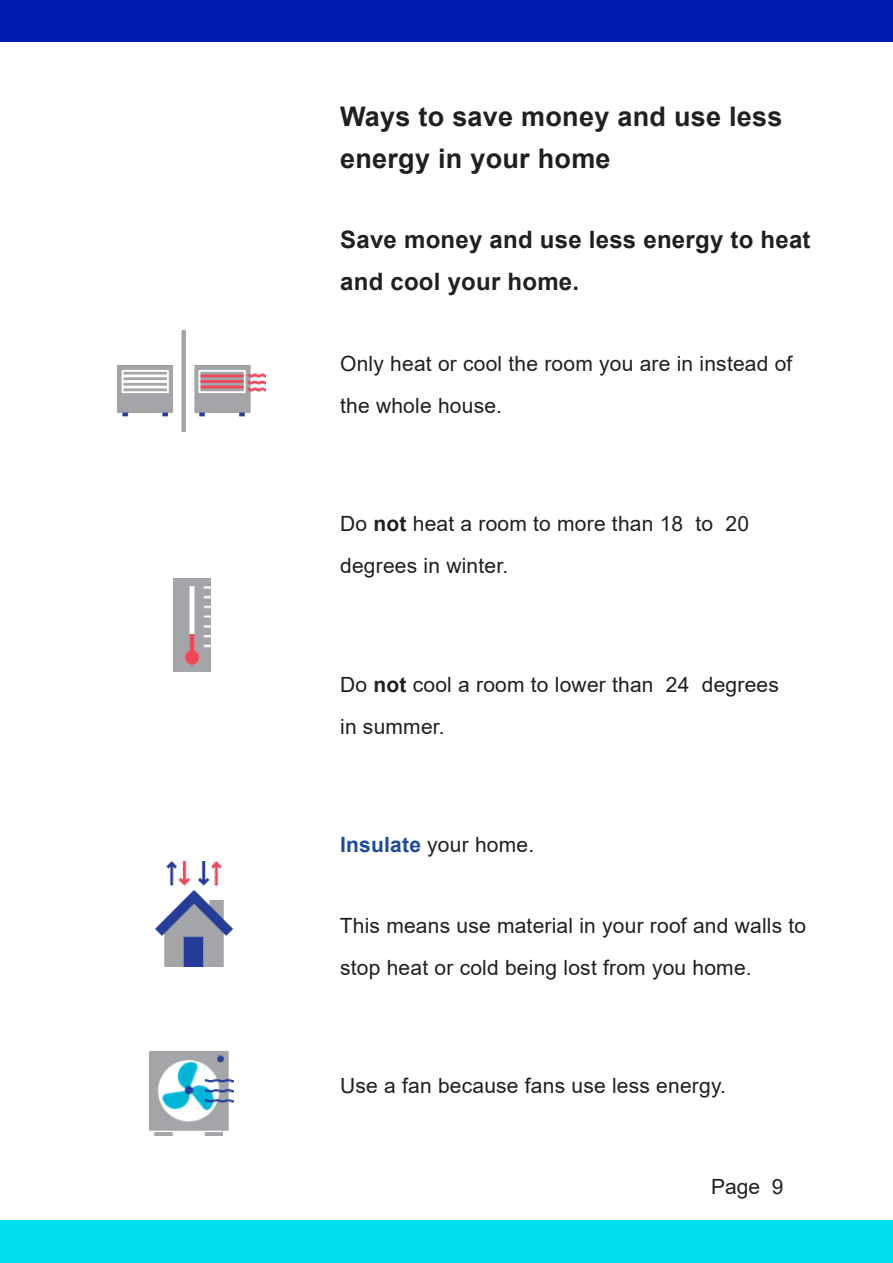
<style>
.page{position:relative;width:893px;height:1263px;background:#fff}
.page>*{position:absolute;margin:0;border:0;box-sizing:border-box;transform-origin:0 0}
.t1{font:700 27px/42px "Arial";letter-spacing:.01em;color:#231f20}
.t2{font:700 24px/42px "Arial";letter-spacing:.01em;color:#231f20}
.t3{font:21px/42px "Arial";letter-spacing:.01em;color:#231f20}
.s1{font-weight:700}
.s2{font-weight:700;color:#1e4b9d}
</style>
<div class="page">
<div style="left:0;top:0;width:893px;height:42px;background:#001cb0"></div>
<div style="left:0;top:1220px;width:893px;height:43px;background:#00dfed"></div>
<img style="left:118px;top:330px;width:147px;height:102px">
<img style="left:173px;top:579px;width:37px;height:93px">
<img style="left:156px;top:861px;width:76px;height:106px">
<img style="left:149px;top:1051px;width:85px;height:84px">
<h2 class="t1" style="left:340px;top:96px;width:444px">Ways to save money and use less energy in your home</h2>
<h3 class="t2" style="left:340px;top:219px;width:472px">Save money and use less energy to heat and cool your home.</h3>
<p class="t3" style="left:340px;top:342px;width:454px">Only heat or cool the room you are in instead of the whole house.</p>
<p class="t3" style="left:340px;top:503px;width:410px">Do <span class="s1">not</span> heat a room to more than 18 to 20 degrees in winter.</p>
<p class="t3" style="left:340px;top:663px;width:440px">Do <span class="s1">not</span> cool a room to lower than 24 degrees in summer.</p>
<p class="t3" style="left:340px;top:824px;width:196px"><span class="s2">Insulate</span> your home.</p>
<p class="t3" style="left:340px;top:904px;width:468px">This means use material in your roof and walls to stop heat or cold being lost from you home.</p>
<p class="t3" style="left:340px;top:1064px;width:387px">Use a fan because fans use less energy.</p>
<p class="t3" style="left:711px;top:1165px;width:74px">Page 9</p>
</div>
